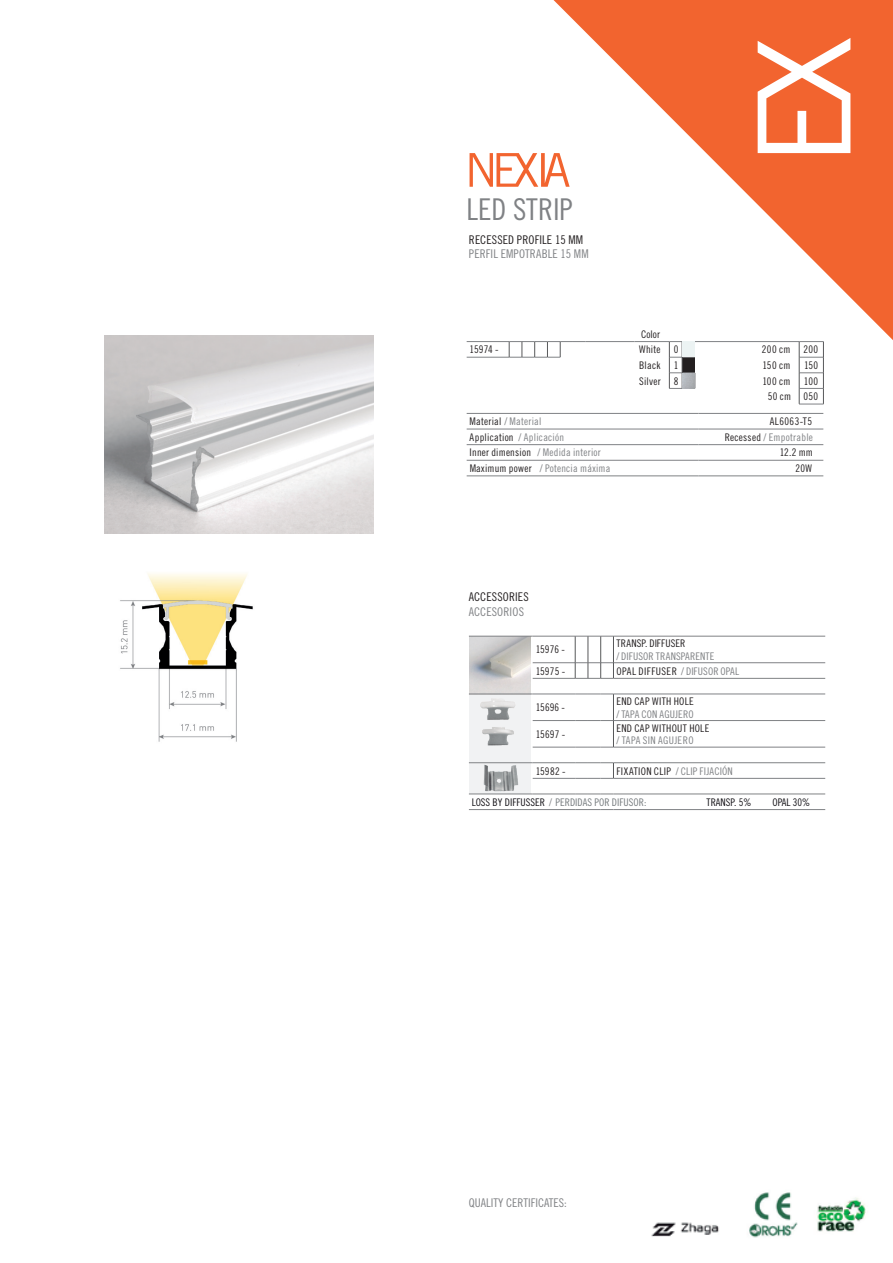
<style>
.page{position:relative;width:893px;height:1263px;background:#fff}
.page>*{position:absolute;margin:0;border:0;box-sizing:border-box;transform-origin:0 0}
.t1{font:30px "Trade Gothic LT Std Cn 18";color:#808285}
.t2{font:12px "Trade Gothic LT Std Cn 18";color:#808285}
.t3{font:12px "Trade Gothic LT Std Cn 18";letter-spacing:.01em;color:#231f20}
.t4{font:10.5px "Trade Gothic LT Std Cn 18";letter-spacing:.02em;color:#231f20}
.t5{font:10.5px "Trade Gothic LT Std Cn 18";letter-spacing:.02em;color:#808285}
.t6{font:10.5px "Trade Gothic LT Std Cn 18";color:#767b7e}
.t7{font:10.5px "Trade Gothic LT Std Cn 18";color:#151318}
.t8{font:10.5px/15.6px "Trade Gothic LT Std Cn 18";letter-spacing:.04em;color:#231f20;text-align:right}
.t9{font:10.5px "Trade Gothic LT Std Cn 18";letter-spacing:.045em;color:#231f20}
.s1{color:#231f20}
.s2{color:#808285}
.s3{color:#151318}
</style>
<div class="page">
<svg style="left:553px;top:0;width:340px;height:340px"></svg>
<svg style="left:470px;top:153px;width:100px;height:34px"></svg>
<svg style="left:758px;top:38px;width:92px;height:115px"></svg>
<img style="left:651px;top:1192px;width:215px;height:46px">
<img style="left:104px;top:335px;width:269px;height:198px">
<img style="left:120px;top:573px;width:133px;height:169px">
<hr style="left:467px;top:341px;width:42px;height:1px;background:#808285">
<hr style="left:586px;top:341px;width:49px;height:1px;background:#808285">
<hr style="left:467px;top:357px;width:42px;height:1px;background:#808285">
<hr style="left:635px;top:341px;width:34px;height:1px;background:#808285">
<hr style="left:695px;top:341px;width:104px;height:1px;background:#808285">
<svg style="left:509px;top:341px;width:77px;height:17px"></svg>
<svg style="left:669px;top:341px;width:27px;height:48px"></svg>
<svg style="left:799px;top:341px;width:25px;height:64px"></svg>
<img style="left:682px;top:342px;width:13px;height:15px">
<img style="left:682px;top:373px;width:13px;height:15px">
<hr style="left:467px;top:413px;width:231px;height:1px;background:#808285">
<hr style="left:698px;top:413px;width:125px;height:1px;background:#808285">
<hr style="left:467px;top:429px;width:231px;height:1px;background:#808285">
<hr style="left:698px;top:429px;width:125px;height:1px;background:#808285">
<hr style="left:467px;top:444px;width:231px;height:1px;background:#808285">
<hr style="left:467px;top:460px;width:231px;height:1px;background:#808285">
<hr style="left:467px;top:476px;width:231px;height:1px;background:#808285">
<hr style="left:698px;top:444px;width:125px;height:1px;background:#808285">
<hr style="left:698px;top:460px;width:125px;height:1px;background:#808285">
<hr style="left:698px;top:476px;width:125px;height:1px;background:#808285">
<div style="left:469px;top:694px;width:61px;height:69px;background:#f1f2f3"></div>
<img style="left:469px;top:637px;width:62px;height:57px">
<div style="left:469px;top:763px;width:62px;height:30px;background:#f1f2f3"></div>
<img style="left:474px;top:763px;width:51px;height:29px">
<img style="left:480px;top:699px;width:35px;height:21px">
<img style="left:482px;top:727px;width:32px;height:19px">
<hr style="left:469px;top:762px;width:64px;height:1px;background:#808285">
<hr style="left:469px;top:694px;width:64px;height:1px;background:#808285">
<hr style="left:533px;top:636px;width:42px;height:1px;background:#808285">
<hr style="left:613px;top:636px;width:212px;height:1px;background:#808285">
<hr style="left:533px;top:662px;width:42px;height:1px;background:#808285">
<hr style="left:614px;top:662px;width:211px;height:1px;background:#808285">
<hr style="left:533px;top:678px;width:42px;height:1px;background:#808285">
<hr style="left:613px;top:678px;width:212px;height:1px;background:#808285">
<hr style="left:533px;top:694px;width:42px;height:1px;background:#808285">
<hr style="left:613px;top:694px;width:212px;height:1px;background:#808285">
<hr style="left:533px;top:720px;width:42px;height:1px;background:#808285">
<hr style="left:614px;top:720px;width:211px;height:1px;background:#808285">
<hr style="left:533px;top:747px;width:42px;height:1px;background:#808285">
<hr style="left:613px;top:747px;width:212px;height:1px;background:#808285">
<hr style="left:533px;top:762px;width:42px;height:1px;background:#808285">
<hr style="left:613px;top:762px;width:212px;height:1px;background:#808285">
<hr style="left:533px;top:778px;width:42px;height:1px;background:#808285">
<hr style="left:613px;top:778px;width:212px;height:1px;background:#808285">
<hr style="left:469px;top:636px;width:64px;height:1px;background:#808285">
<svg style="left:575px;top:636px;width:39px;height:43px"></svg>
<hr style="left:469px;top:794px;width:64px;height:1px;background:#808285">
<hr style="left:469px;top:809px;width:64px;height:1px;background:#808285">
<hr style="left:533px;top:809px;width:42px;height:1px;background:#808285">
<svg style="left:575px;top:809px;width:38px;height:1px"></svg>
<hr style="left:613px;top:809px;width:212px;height:1px;background:#808285">
<hr style="left:533px;top:794px;width:42px;height:1px;background:#808285">
<svg style="left:575px;top:794px;width:38px;height:1px"></svg>
<hr style="left:613px;top:794px;width:212px;height:1px;background:#808285">
<svg style="left:575px;top:694px;width:39px;height:54px"></svg>
<svg style="left:575px;top:762px;width:39px;height:17px"></svg>
<h1 class="t1" style="left:466px;top:192px;width:108px">LED STRIP</h1>
<p class="t3" style="left:469px;top:232px;width:116px">RECESSED PROFILE 15 MM</p>
<p class="t2" style="left:469px;top:247px;width:121px">PERFIL EMPOTRABLE 15 MM</p>
<p class="t4" style="left:641px;top:328px;width:20px">Color</p>
<p class="t4" style="left:470px;top:343px;width:31px">15974 -</p>
<p class="t4" style="left:639px;top:343px;width:23px">White</p>
<p class="t4" style="left:674px;top:343px;width:6px">0</p>
<p class="t4" style="left:762px;top:343px;width:58px">200 cm 200</p>
<p class="t4" style="left:639px;top:359px;width:23px">Black</p>
<p class="t4" style="left:674px;top:359px;width:6px">1</p>
<p class="t4" style="left:762px;top:359px;width:29px">150 cm</p>
<p class="t4" style="left:804px;top:359px;width:16px">150</p>
<p class="t4" style="left:639px;top:375px;width:41px">Silver 8</p>
<p class="t4" style="left:762px;top:375px;width:30px">100 cm</p>
<p class="t8" style="left:768px;top:373px;width:52px">100<br>50 cm 050</p>
<p class="t5" style="left:470px;top:415px;width:73px"><span class="s1">Material</span> / Material</p>
<p class="t9" style="left:770px;top:415px;width:44px">AL6063-T5</p>
<p class="t4" style="left:470px;top:431px;width:96px">Application <span class="s2">/ Aplicación</span></p>
<p class="t5" style="left:725px;top:431px;width:90px"><span class="s1">Recessed</span> / Empotrable</p>
<p class="t5" style="left:470px;top:446px;width:133px"><span class="s1">Inner dimension</span> / Medida interior</p>
<p class="t4" style="left:780px;top:446px;width:35px">12.2 mm</p>
<p class="t5" style="left:470px;top:462px;width:142px"><span class="s1">Maximum power</span> / Potencia máxima</p>
<p class="t4" style="left:795px;top:462px;width:18px">20W</p>
<p class="t3" style="left:469px;top:590px;width:61px">ACCESSORIES</p>
<p class="t2" style="left:469px;top:604px;width:57px">ACCESORIOS</p>
<p class="t4" style="left:536px;top:643px;width:31px">15976 -</p>
<p class="t4" style="left:616px;top:637px;width:71px">TRANSP. DIFFUSER</p>
<p class="t5" style="left:616px;top:650px;width:100px">/ DIFUSOR TRANSPARENTE</p>
<p class="t4" style="left:536px;top:665px;width:31px">15975 -</p>
<p class="t4" style="left:616px;top:665px;width:124px">OPAL DIFFUSER <span class="s2">/ DIFUSOR OPAL</span></p>
<p class="t4" style="left:536px;top:701px;width:31px">15696 -</p>
<p class="t4" style="left:616px;top:695px;width:79px">END CAP WITH HOLE</p>
<p class="t5" style="left:616px;top:708px;width:79px">/ TAPA CON AGUJERO</p>
<p class="t4" style="left:536px;top:728px;width:31px">15697 -</p>
<p class="t4" style="left:616px;top:721px;width:94px">END CAP WITHOUT HOLE</p>
<p class="t5" style="left:616px;top:734px;width:79px">/ TAPA SIN AGUJERO</p>
<p class="t4" style="left:536px;top:765px;width:31px">15982 -</p>
<p class="t5" style="left:616px;top:765px;width:118px"><span class="s1">FIXATION CLIP</span> / CLIP FIJACIÓN</p>
<p class="t6" style="left:472px;top:796px;width:176px"><span class="s3">LOSS BY DIFFUSSER</span> <span class="s2">/</span> PERDIDAS POR DIFUSOR:</p>
<p class="t7" style="left:707px;top:796px;width:46px">TRANSP. 5%</p>
<p class="t7" style="left:772px;top:796px;width:39px">OPAL 30%</p>
<p class="t2" style="left:469px;top:1195px;width:99px">QUALITY CERTIFICATES:</p>
</div>
